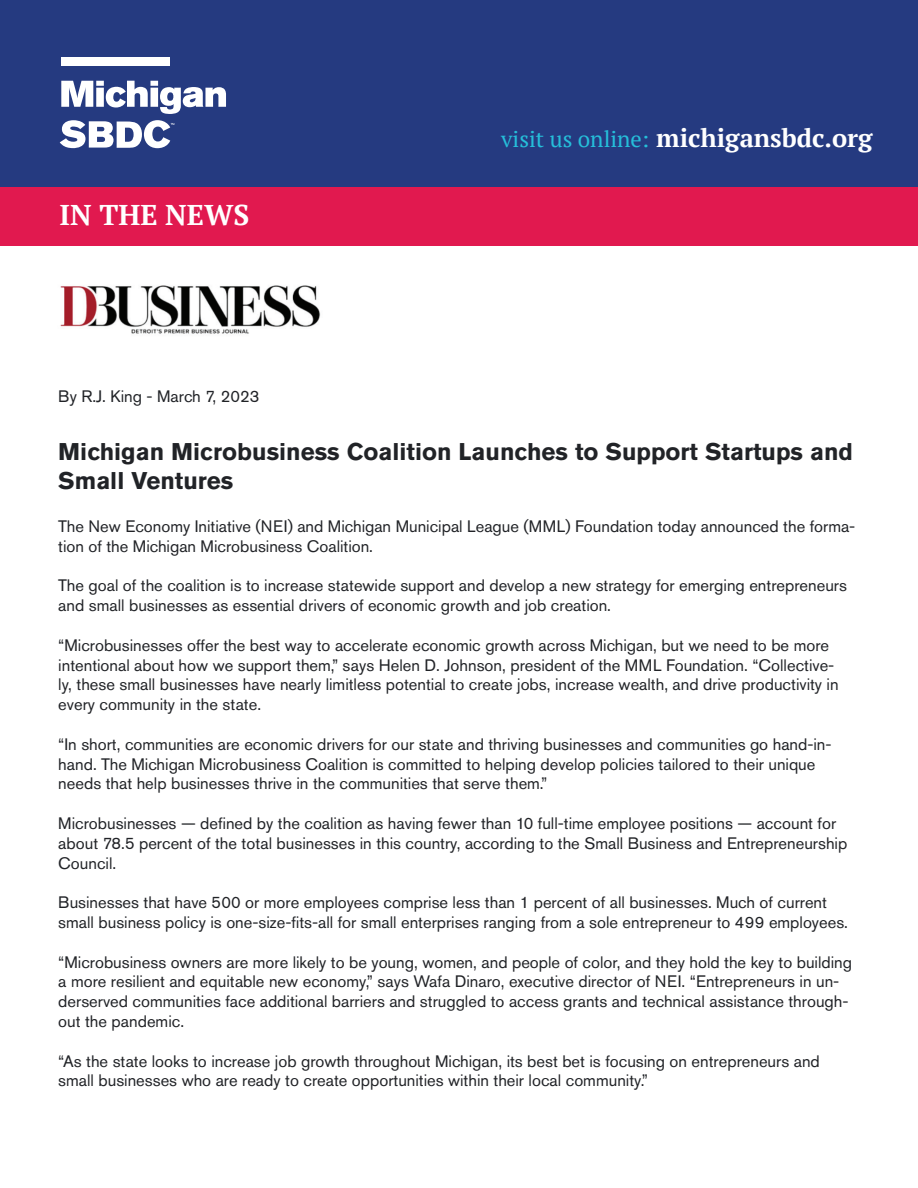
<style>
.page{position:relative;width:918px;height:1188px;background:#fff}
.page>*{position:absolute;margin:0;border:0;box-sizing:border-box;transform-origin:0 0}
.t1{font:700 28.5px "PT Serif";color:#fff}
.t2{font:700 25.5px "PT Serif";color:#fff}
.t3{font:700 24px/28.8px "Akzidenz Grotesk Std";color:#212327}
.t4{font:16.5px/19.8px "Akzidenz Grotesk Std";color:#212327}
.s1{font-weight:400;font-size:22.5px;color:#25bfda}
</style>
<div class="page">
<div style="left:0;top:0;width:918px;height:246px;background:#253a80"></div>
<div style="left:1px;top:187px;width:917px;height:59px;background:#e1194f"></div>
<div style="left:61px;top:57px;width:108px;height:8px;background:#fff"></div>
<svg style="left:61px;top:81px;width:165px;height:33px"></svg>
<svg style="left:60px;top:120px;width:114px;height:28px"></svg>
<img style="left:60px;top:285px;width:261px;height:49px">
<h1 class="t1" style="left:60px;top:196px;width:191px">IN THE NEWS</h1>
<h2 class="t2" style="left:501px;top:121px;width:373px"><span class="s1">visit us online:</span> michigansbdc.org</h2>
<p class="t4" style="left:58px;top:387px;width:203px">By R.J. King - March 7, 2023</p>
<h3 class="t3" style="left:58px;top:437px;width:796px">Michigan Microbusiness Coalition Launches to Support Startups and<br>Small Ventures</h3>
<p class="t4" style="left:58px;top:516px;width:799px">The New Economy Initiative (NEI) and Michigan Municipal League (MML) Foundation today announced the forma&shy;tion of the Michigan Microbusiness Coalition.</p>
<p class="t4" style="left:58px;top:576px;width:790px">The goal of the coalition is to increase statewide support and develop a new strategy for emerging entrepreneurs and small businesses as essential drivers of economic growth and job creation.</p>
<p class="t4" style="left:58px;top:635px;width:782px">“Microbusinesses offer the best way to accelerate economic growth across Michigan, but we need to be more intentional about how we support them,” says Helen D. Johnson, president of the MML Foundation. “Collective&shy;ly, these small businesses have nearly limitless potential to create jobs, increase wealth, and drive productivity in every community in the state.</p>
<p class="t4" style="left:58px;top:734px;width:775px">“In short, communities are economic drivers for our state and thriving businesses and communities go hand-in&shy;hand. The Michigan Microbusiness Coalition is committed to helping develop policies tailored to their unique needs that help businesses thrive in the communities that serve them.”</p>
<p class="t4" style="left:58px;top:813px;width:791px">Microbusinesses — defined by the coalition as having fewer than 10 full-time employee positions — account for about 78.5 percent of the total businesses in this country, according to the Small Business and Entrepreneurship<br>Council.</p>
<p class="t4" style="left:58px;top:893px;width:791px">Businesses that have 500 or more employees comprise less than 1 percent of all businesses. Much of current small business policy is one-size-fits-all for small enterprises ranging from a sole entrepreneur to 499 employees.</p>
<p class="t4" style="left:58px;top:952px;width:795px">“Microbusiness owners are more likely to be young, women, and people of color, and they hold the key to building a more resilient and equitable new economy,” says Wafa Dinaro, executive director of NEI. “Entrepreneurs in un&shy;derserved communities face additional barriers and struggled to access grants and technical assistance through&shy;out the pandemic.</p>
<p class="t4" style="left:58px;top:1051px;width:763px">“As the state looks to increase job growth throughout Michigan, its best bet is focusing on entrepreneurs and small businesses who are ready to create opportunities within their local community.”</p>
</div>
